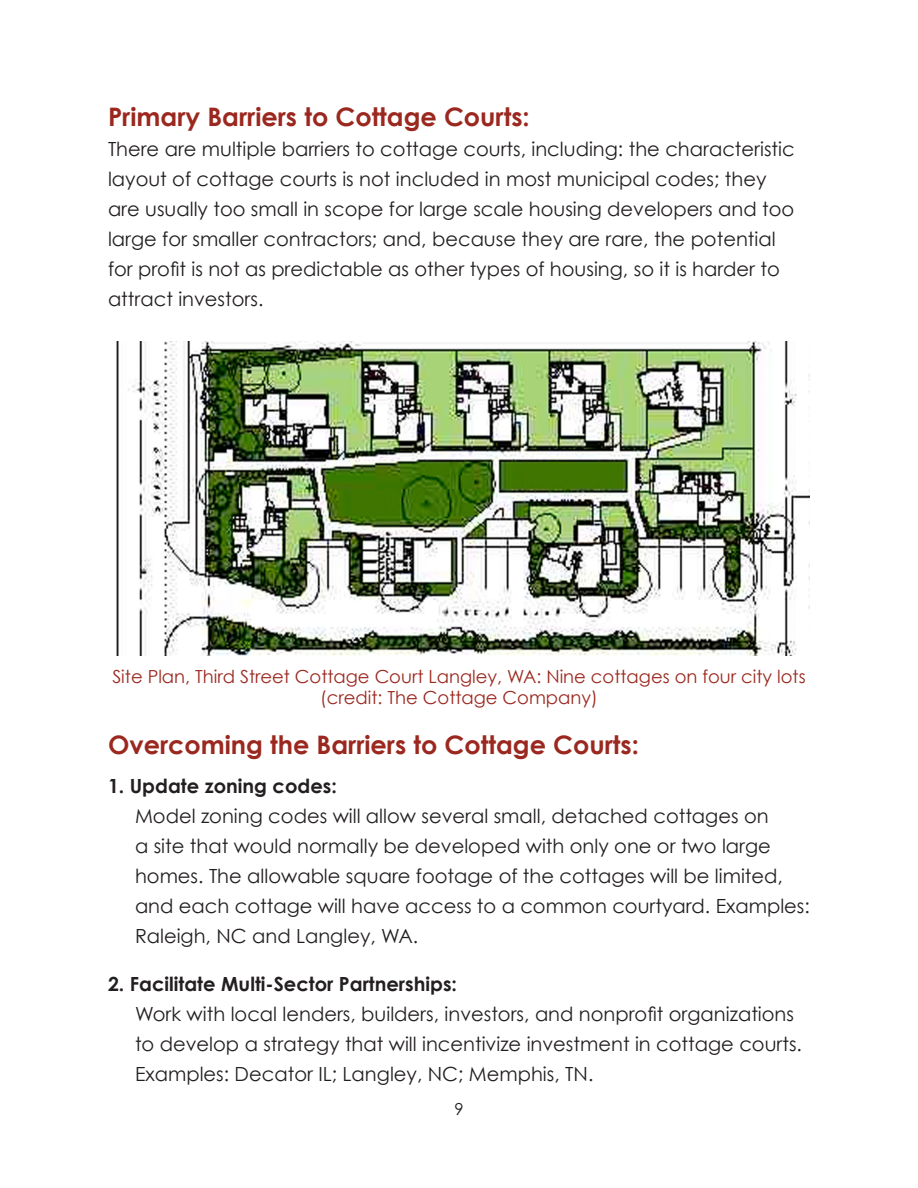
<style>
.page{position:relative;width:918px;height:1188px;background:#fff}
.page>*{position:absolute;margin:0;border:0;box-sizing:border-box;transform-origin:0 0}
.t1{font:700 25.5px "Century Gothic";color:#9b281f}
.t2{font:19.5px/30px "Century Gothic";color:#231f20}
.t3{font:700 19.5px "Century Gothic";color:#231f20}
.t4{font:18px/21.6px "Century Gothic";color:#9b281f;text-align:center}
.t5{font:16.5px "Century Gothic";color:#231f20}
</style>
<div class="page">
<img style="left:116px;top:342px;width:694px;height:314px">
<p class="t1" style="left:108px;top:101px;width:423px">Primary Barriers to Cottage Courts:</p>
<p class="t2" style="left:108px;top:134px;width:688px">There are multiple barriers to cottage courts, including: the characteristic layout of cottage courts is not included in most municipal codes; they are usually too small in scope for large scale housing developers and too large for smaller contractors; and, because they are rare, the potential for profit is not as predictable as other types of housing, so it is harder to attract investors.</p>
<p class="t4" style="left:112px;top:665px;width:695px">Site Plan, Third Street Cottage Court Langley, WA: Nine cottages on four city lots (credit: The Cottage Company)</p>
<p class="t1" style="left:108px;top:729px;width:532px">Overcoming the Barriers to Cottage Courts:</p>
<p class="t3" style="left:108px;top:774px;width:230px">1. Update zoning codes:</p>
<p class="t2" style="left:135px;top:801px;width:676px">Model zoning codes will allow several small, detached cottages on<br>a site that would normally be developed with only one or two large homes. The allowable square footage of the cottages will be limited, and each cottage will have access to a common courtyard. Examples:<br>Raleigh, NC and Langley, WA.</p>
<p class="t3" style="left:108px;top:972px;width:351px">2. Facilitate Multi-Sector Partnerships:</p>
<p class="t2" style="left:135px;top:999px;width:669px">Work with local lenders, builders, investors, and nonprofit organizations to develop a strategy that will incentivize investment in cottage courts.<br>Examples: Decator IL; Langley, NC; Memphis, TN.</p>
<p class="t5" style="left:454px;top:1099px;width:11px">9</p>
</div>
